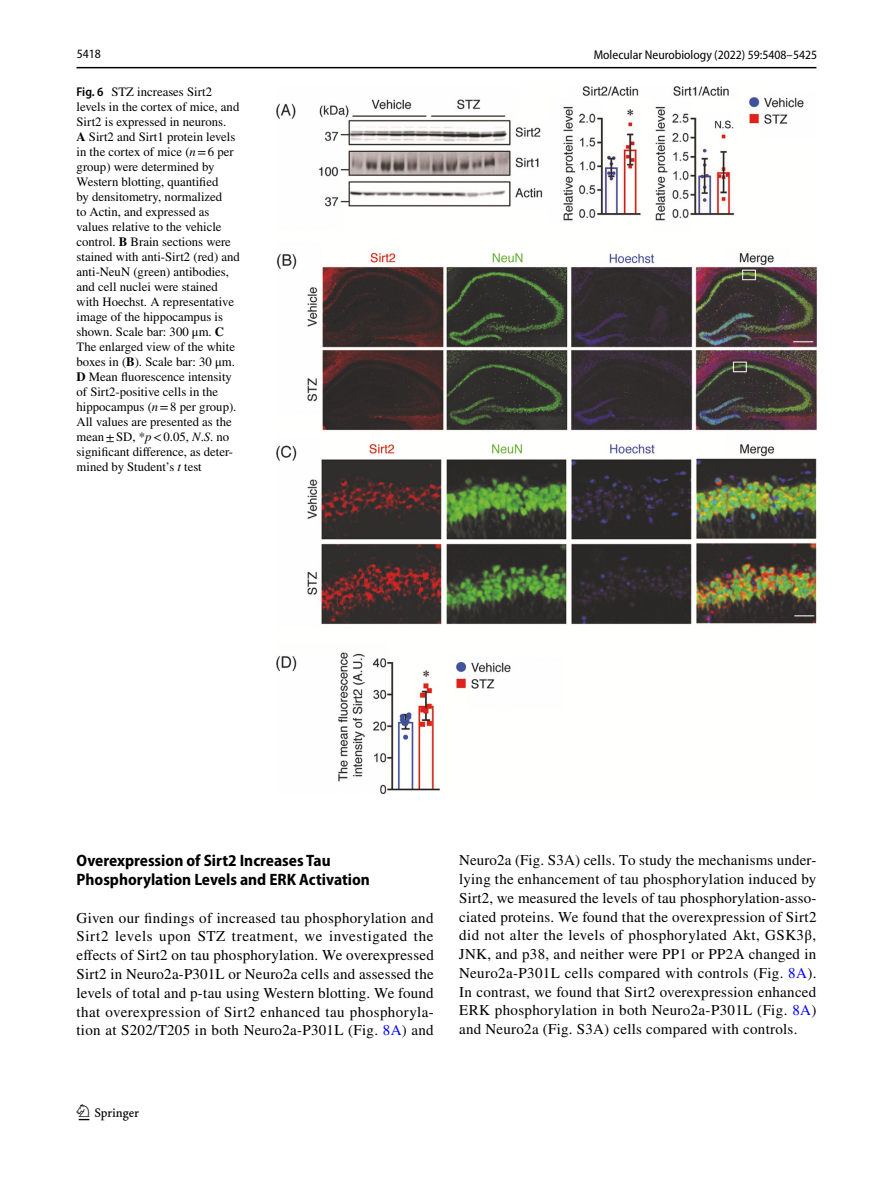
<style>
.page{position:relative;width:893px;height:1187px;background:#fff}
.page>*{position:absolute;margin:0;border:0;box-sizing:border-box;transform-origin:0 0}
.t1{font:22.5px "Springnew Regular 3";color:#000}
.t2{font:700 semi-condensed 16.5px/18.8px "Myriad Pro";color:#000}
.t3{font:15px/18.8px "STIX";letter-spacing:.02em;color:#000;text-align:justify}
.t4{font:12.75px/15px "STIX";color:#000}
.t5{font:semi-condensed 12.75px "Myriad Pro";color:#000}
.t6{font:12.75px "Myriad Pro Semi Cn 3";color:#000}
.s1{font-family:"Myriad Pro";font-weight:600;font-stretch:semi-condensed}
.s2{font-weight:700}
.s3{font-style:italic}
.s4{color:#00f}
</style>
<div class="page">
<hr style="left:77px;top:67px;width:739px;height:1px;background:#000">
<img style="left:276px;top:87px;width:540px;height:706px">
<p class="t6" style="left:77px;top:47px;width:26px">5418</p>
<p class="t4" style="left:77px;top:85px;width:165px"><span class="s1">Fig. 6</span> STZ increases Sirt2 levels in the cortex of mice, and<br>Sirt2 is expressed in neurons.<br><span class="s2">A</span> Sirt2 and Sirt1 protein levels in the cortex of mice (<span class="s3">n</span>=6 per group) were determined by<br>Western blotting, quantified<br>by densitometry, normalized<br>to Actin, and expressed as values relative to the vehicle control. <span class="s2">B</span> Brain sections were stained with anti-Sirt2 (red) and anti-NeuN (green) antibodies, and cell nuclei were stained with Hoechst. A representative image of the hippocampus is shown. Scale bar: 300 μm. <span class="s2">C<br></span>The enlarged view of the white boxes in (<span class="s2">B</span>). Scale bar: 30 μm.<br><span class="s2">D</span> Mean fluorescence intensity of Sirt2-positive cells in the hippocampus (<span class="s3">n</span>=8 per group).<br>All values are presented as the mean±SD, *<span class="s3">p</span>&lt;0.05, <span class="s3">N</span>.<span class="s3">S</span>. no significant difference, as deter&shy;mined by Student’s <span class="s3">t</span> test</p>
<p class="t5" style="left:594px;top:48px;width:225px">Molecular Neurobiology (2022) 59:5408–5425</p>
<p class="t2" style="left:77px;top:851px;width:295px">Overexpression of Sirt2 Increases Tau<br>Phosphorylation Levels and ERK Activation</p>
<p class="t3" style="left:77px;top:909px;width:359px">Given our findings of increased tau phosphorylation and Sirt2 levels upon STZ treatment, we investigated the effects of Sirt2 on tau phosphorylation. We overexpressed Sirt2 in Neuro2a-P301L or Neuro2a cells and assessed the levels of total and p-tau using Western blotting. We found that overexpression of Sirt2 enhanced tau phosphoryla&shy;tion at S202/T205 in both Neuro2a-P301L (Fig. <span class="s4">8A</span>) and</p>
<p class="t3" style="left:459px;top:851px;width:359px">Neuro2a (Fig. S3A) cells. To study the mechanisms under&shy;lying the enhancement of tau phosphorylation induced by Sirt2, we measured the levels of tau phosphorylation-asso&shy;ciated proteins. We found that the overexpression of Sirt2 did not alter the levels of phosphorylated Akt, GSK3β, JNK, and p38, and neither were PP1 or PP2A changed in Neuro2a-P301L cells compared with controls (Fig. <span class="s4">8A</span>).<br>In contrast, we found that Sirt2 overexpression enhanced ERK phosphorylation in both Neuro2a-P301L (Fig. <span class="s4">8A</span>) and Neuro2a (Fig. S3A) cells compared with controls.</p>
<h1 class="t1" style="left:79px;top:1104px;width:62px">1 3</h1>
</div>
